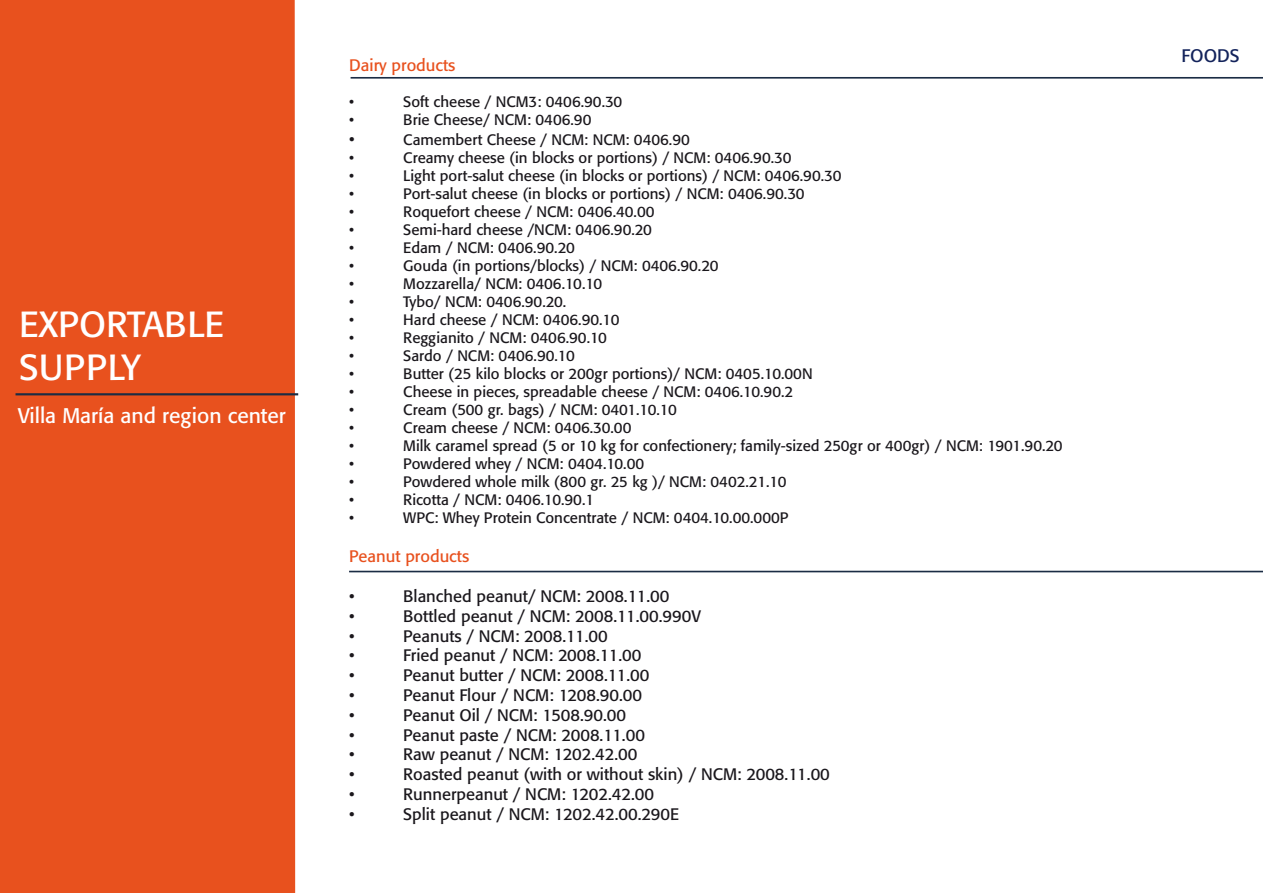
<style>
.page{position:relative;width:1263px;height:893px;background:#fff}
.page>*{position:absolute;margin:0;border:0;box-sizing:border-box;transform-origin:0 0}
.t1{font:36px/43.2px "Formata";color:#fff}
.t2{font:21px "Formata";color:#fff}
.t3{font:18px "Formata";color:#13235b}
.t4{font:16.5px "Formata";color:#1a171c}
.t5{font:16.5px "Formata";color:#e8511e}
.t6{font:15px "Formata";color:#1a171c}
</style>
<div class="page">
<div style="left:0;top:0;width:295px;height:893px;background:#e8511e"></div>
<hr style="left:16px;top:393px;width:282px;height:2px;background:#1b2c44">
<hr style="left:351px;top:77px;width:912px;height:2px;background:#1b2c44">
<hr style="left:349px;top:571px;width:914px;height:1px;background:#1b2c44">
<h1 class="t1" style="left:19px;top:303px;width:206px">EXPORTABLE<br>SUPPLY</h1>
<h2 class="t2" style="left:18px;top:403px;width:270px">Villa María and region center</h2>
<p class="t5" style="left:349px;top:55px;width:108px">Dairy products</p>
<p class="t6" style="left:349px;top:93px;width:6px">•</p>
<p class="t6" style="left:403px;top:93px;width:221px">Soft cheese / NCM3: 0406.90.30</p>
<p class="t6" style="left:349px;top:111px;width:6px">•</p>
<p class="t6" style="left:403px;top:111px;width:190px">Brie Cheese/ NCM: 0406.90</p>
<p class="t4" style="left:349px;top:129px;width:7px">•</p>
<p class="t6" style="left:403px;top:130px;width:288px">Camembert Cheese / NCM: NCM: 0406.90</p>
<p class="t6" style="left:349px;top:148px;width:6px">•</p>
<p class="t6" style="left:403px;top:148px;width:390px">Creamy cheese (in blocks or portions) / NCM: 0406.90.30</p>
<p class="t6" style="left:349px;top:166px;width:6px">•</p>
<p class="t6" style="left:403px;top:166px;width:440px">Light port-salut cheese (in blocks or portions) / NCM: 0406.90.30</p>
<p class="t6" style="left:349px;top:184px;width:6px">•</p>
<p class="t6" style="left:403px;top:184px;width:403px">Port-salut cheese (in blocks or portions) / NCM: 0406.90.30</p>
<p class="t6" style="left:349px;top:202px;width:6px">•</p>
<p class="t6" style="left:403px;top:202px;width:253px">Roquefort cheese / NCM: 0406.40.00</p>
<p class="t6" style="left:349px;top:220px;width:6px">•</p>
<p class="t6" style="left:403px;top:220px;width:250px">Semi-hard cheese /NCM: 0406.90.20</p>
<p class="t6" style="left:349px;top:238px;width:6px">•</p>
<p class="t6" style="left:403px;top:238px;width:173px">Edam / NCM: 0406.90.20</p>
<p class="t6" style="left:349px;top:256px;width:6px">•</p>
<p class="t6" style="left:403px;top:256px;width:317px">Gouda (in portions/blocks) / NCM: 0406.90.20</p>
<p class="t6" style="left:349px;top:274px;width:6px">•</p>
<p class="t6" style="left:403px;top:274px;width:201px">Mozzarella/ NCM: 0406.10.10</p>
<p class="t6" style="left:349px;top:292px;width:6px">•</p>
<p class="t6" style="left:403px;top:292px;width:165px">Tybo/ NCM: 0406.90.20.</p>
<p class="t6" style="left:349px;top:310px;width:6px">•</p>
<p class="t6" style="left:403px;top:310px;width:218px">Hard cheese / NCM: 0406.90.10</p>
<p class="t6" style="left:349px;top:328px;width:6px">•</p>
<p class="t6" style="left:403px;top:328px;width:205px">Reggianito / NCM: 0406.90.10</p>
<p class="t6" style="left:349px;top:346px;width:6px">•</p>
<p class="t6" style="left:403px;top:346px;width:173px">Sardo / NCM: 0406.90.10</p>
<p class="t6" style="left:349px;top:364px;width:6px">•</p>
<p class="t6" style="left:403px;top:364px;width:411px">Butter (25 kilo blocks or 200gr portions)/ NCM: 0405.10.00N</p>
<p class="t6" style="left:349px;top:382px;width:6px">•</p>
<p class="t6" style="left:403px;top:382px;width:391px">Cheese in pieces, spreadable cheese / NCM: 0406.10.90.2</p>
<p class="t6" style="left:349px;top:400px;width:6px">•</p>
<p class="t6" style="left:403px;top:400px;width:275px">Cream (500 gr. bags) / NCM: 0401.10.10</p>
<p class="t6" style="left:349px;top:418px;width:6px">•</p>
<p class="t6" style="left:403px;top:418px;width:230px">Cream cheese / NCM: 0406.30.00</p>
<p class="t6" style="left:349px;top:436px;width:6px">•</p>
<p class="t6" style="left:403px;top:436px;width:661px">Milk caramel spread (5 or 10 kg for confectionery; family-sized 250gr or 400gr) / NCM: 1901.90.20</p>
<p class="t6" style="left:349px;top:454px;width:6px">•</p>
<p class="t6" style="left:403px;top:454px;width:242px">Powdered whey / NCM: 0404.10.00</p>
<p class="t6" style="left:349px;top:472px;width:6px">•</p>
<p class="t6" style="left:403px;top:472px;width:385px">Powdered whole milk (800 gr. 25 kg )/ NCM: 0402.21.10</p>
<p class="t6" style="left:349px;top:490px;width:6px">•</p>
<p class="t6" style="left:403px;top:490px;width:192px">Ricotta / NCM: 0406.10.90.1</p>
<p class="t6" style="left:349px;top:508px;width:6px">•</p>
<p class="t6" style="left:403px;top:508px;width:387px">WPC: Whey Protein Concentrate / NCM: 0404.10.00.000P</p>
<p class="t5" style="left:349px;top:547px;width:121px">Peanut products</p>
<p class="t4" style="left:349px;top:586px;width:7px">•</p>
<p class="t4" style="left:403px;top:586px;width:268px">Blanched peanut/ NCM: 2008.11.00</p>
<p class="t4" style="left:349px;top:606px;width:7px">•</p>
<p class="t4" style="left:403px;top:606px;width:299px">Bottled peanut / NCM: 2008.11.00.990V</p>
<p class="t4" style="left:349px;top:626px;width:7px">•</p>
<p class="t4" style="left:403px;top:626px;width:206px">Peanuts / NCM: 2008.11.00</p>
<p class="t4" style="left:349px;top:646px;width:7px">•</p>
<p class="t4" style="left:403px;top:646px;width:240px">Fried peanut / NCM: 2008.11.00</p>
<p class="t4" style="left:349px;top:665px;width:7px">•</p>
<p class="t4" style="left:403px;top:665px;width:248px">Peanut butter / NCM: 2008.11.00</p>
<p class="t4" style="left:349px;top:685px;width:7px">•</p>
<p class="t4" style="left:403px;top:685px;width:240px">Peanut Flour / NCM: 1208.90.00</p>
<p class="t4" style="left:349px;top:705px;width:7px">•</p>
<p class="t4" style="left:403px;top:705px;width:224px">Peanut Oil / NCM: 1508.90.00</p>
<p class="t4" style="left:349px;top:725px;width:7px">•</p>
<p class="t4" style="left:403px;top:725px;width:243px">Peanut paste / NCM: 2008.11.00</p>
<p class="t4" style="left:349px;top:745px;width:7px">•</p>
<p class="t4" style="left:403px;top:745px;width:236px">Raw peanut / NCM: 1202.42.00</p>
<p class="t4" style="left:349px;top:764px;width:7px">•</p>
<p class="t4" style="left:403px;top:764px;width:428px">Roasted peanut (with or without skin) / NCM: 2008.11.00</p>
<p class="t4" style="left:349px;top:784px;width:7px">•</p>
<p class="t4" style="left:403px;top:784px;width:252px">Runnerpeanut / NCM: 1202.42.00</p>
<p class="t4" style="left:349px;top:804px;width:7px">•</p>
<p class="t4" style="left:403px;top:804px;width:277px">Split peanut / NCM: 1202.42.00.290E</p>
<p class="t3" style="left:1181px;top:44px;width:60px">FOODS</p>
</div>
